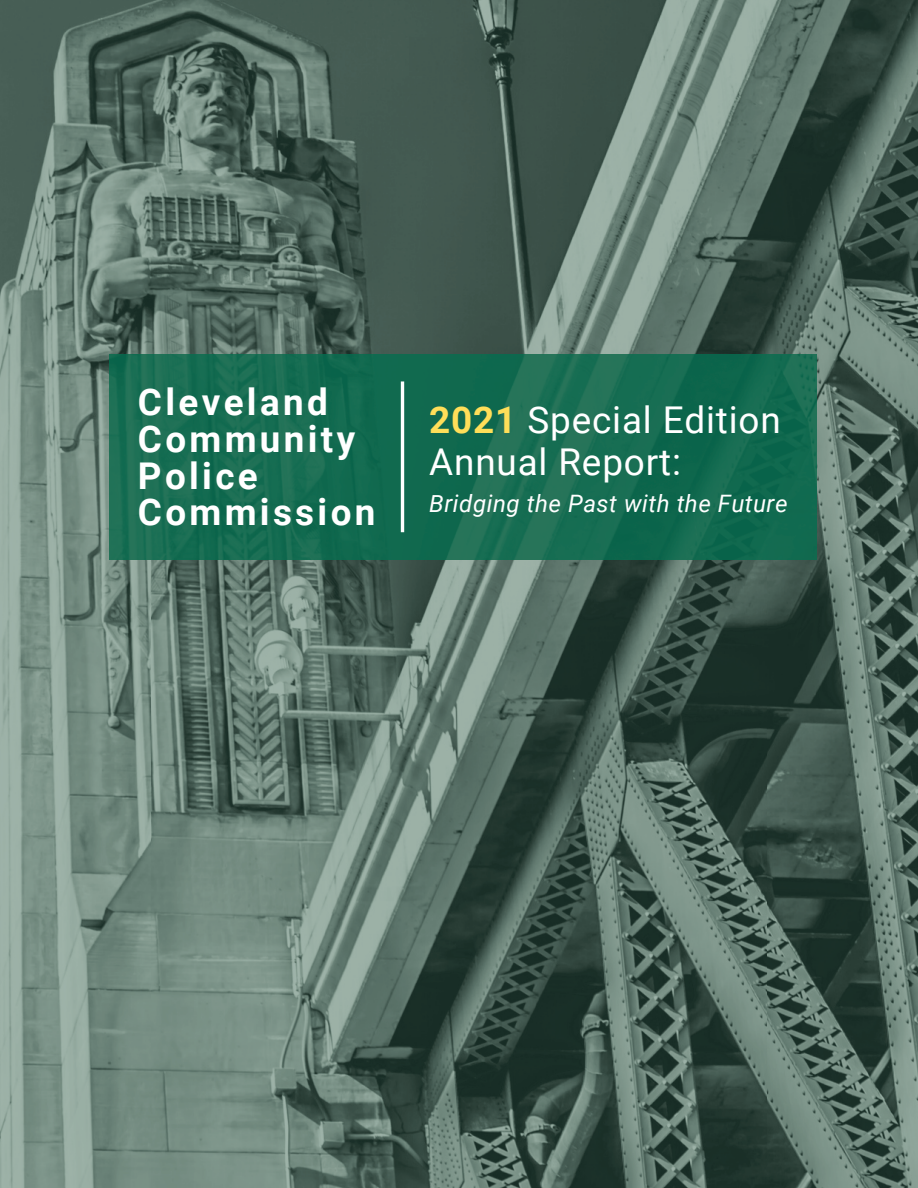
<style>
.page{position:relative;width:918px;height:1188px;background:#fff}
.page>*{position:absolute;margin:0;border:0;box-sizing:border-box;transform-origin:0 0}
.t1{font:700 36.9px/36.6px "Roboto";letter-spacing:.09em;color:#fff}
.t2{font:36.9px/42px "Roboto";letter-spacing:.025em;color:#fff}
.t3{font:italic 24px "Roboto";letter-spacing:.025em;color:#fff}
.s1{font-weight:700;color:#ffde59}
</style>
<div class="page">
<img style="left:0;top:0;width:918px;height:361px">
<img style="left:0;top:361px;width:152px;height:827px">
<img style="left:766px;top:361px;width:152px;height:827px">
<img style="left:152px;top:560px;width:614px;height:628px">
<img style="left:409px;top:37px;width:34px;height:38px">
<img style="left:110px;top:355px;width:706px;height:205px">
<hr style="left:401px;top:381px;width:3px;height:151px;background:#fff">
<p class="t1" style="left:138px;top:384px;width:239px">Cleveland<br>Community<br>Police<br>Commission</p>
<p class="t2" style="left:429px;top:399px;width:353px"><span class="s1">2021</span> Special Edition<br>Annual Report:</p>
<p class="t3" style="left:429px;top:489px;width:360px">Bridging the Past with the Future</p>
</div>
